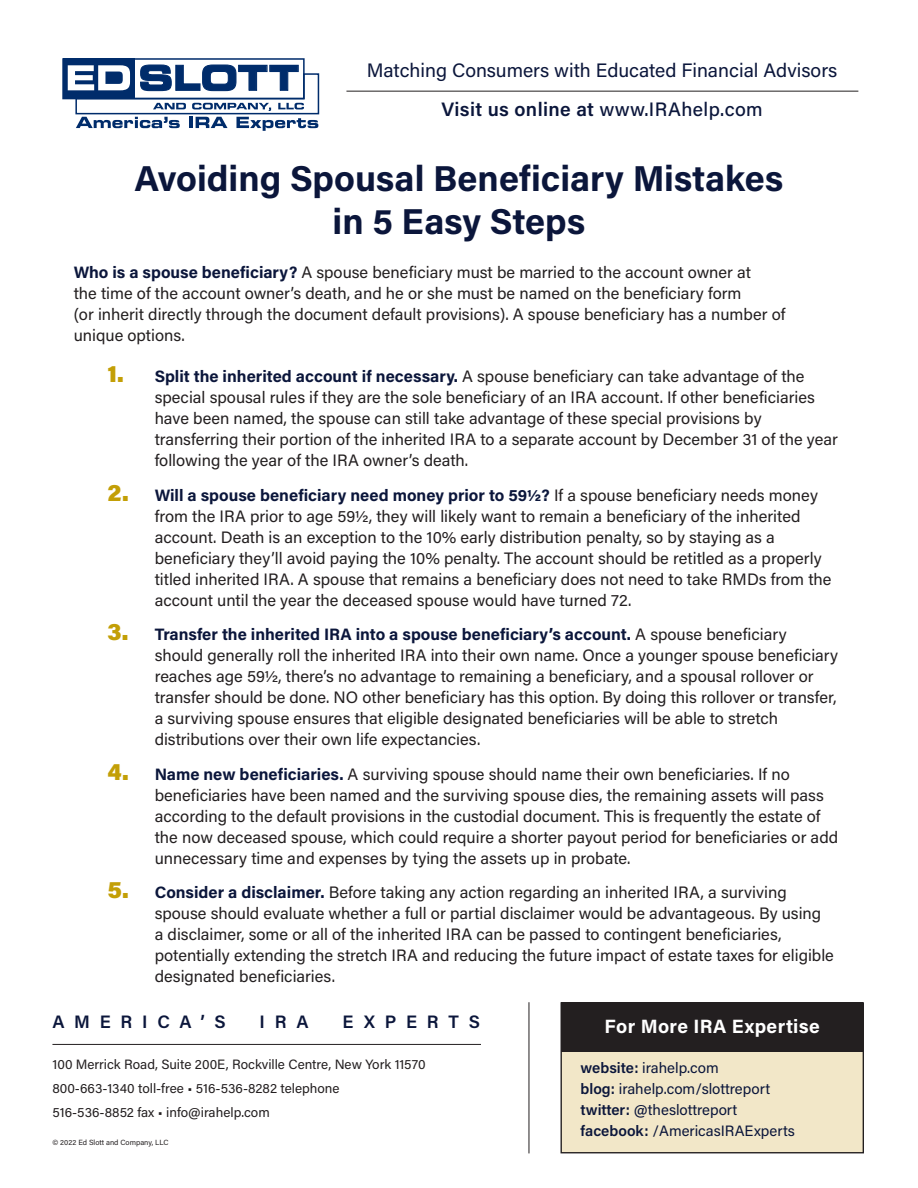
<style>
.page{position:relative;width:918px;height:1188px;background:#fff}
.page>*{position:absolute;margin:0;border:0;box-sizing:border-box;transform-origin:0 0}
.t1{font:700 36px/43.2px "Acumin Pro";color:#0b163b;text-align:center}
.t2{font:34.5px "Eurostile Bold Extended Two";color:#002c6b}
.t3{font:19.35px "Acumin Pro";color:#0b163b}
.t4{font:600 19.35px "Acumin Pro";letter-spacing:.02em;color:#0b163b}
.t5{font:700 19.2px "Acumin Pro";letter-spacing:.02em;color:#fff}
.t6{font:600 18px "Acumin Pro";letter-spacing:.545em;color:#0b163b}
.body{font:16.5px/21px "Acumin Pro";color:#231f20}
.t7{font:15px/21px "Acumin Pro";color:#0b163b}
.t8{font:13.5px/24px "Acumin Pro";color:#231f20}
.t9{font:7.5px "Acumin Pro";color:#231f20}
.s1{font-weight:500}
.s2{font-weight:700;color:#0b163b}
.s3{font-weight:900;font-size:24px;color:#c39f06}
.s4{font-weight:600}
</style>
<div class="page">
<div style="left:561px;top:1003px;width:302px;height:150px;background:#f2e7c8"></div>
<div style="left:561px;top:1002px;width:303px;height:151px;border:1px solid #231f20"></div>
<div style="left:561px;top:1002px;width:302px;height:50px;background:#231f20"></div>
<hr style="left:52px;top:1044px;width:429px;height:1px;background:#231f20">
<hr style="left:529px;top:1002px;width:1px;height:151px;background:#231f20">
<div style="left:63px;top:59px;width:72px;height:39px;background:#002c6b"></div>
<svg style="left:68px;top:64px;width:252px;height:67px"></svg>
<div style="left:62px;top:58px;width:243px;height:41px;border:2px solid #002c6b"></div>
<hr style="left:346px;top:91px;width:512px;height:1px;background:#231f20">
<p class="t2" style="left:238px;top:54px;width:63px">TT</p>
<p class="t3" style="left:367px;top:57px;width:472px">Matching Consumers with Educated Financial Advisors</p>
<p class="t4" style="left:441px;top:96px;width:323px">Visit us online at <span class="s1">www.IRAhelp.com</span></p>
<p class="t1" style="left:135px;top:155px;width:650px">Avoiding Spousal Beneficiary Mistakes in 5 Easy Steps</p>
<p class="body" style="left:74px;top:261px;width:713px"><span class="s2">Who is a spouse beneficiary?</span> A spouse beneficiary must be married to the account owner at<br>the time of the account owner’s death, and he or she must be named on the beneficiary form<br>(or inherit directly through the document default provisions). A spouse beneficiary has a number of unique options.</p>
<p class="body" style="left:155px;top:365px;width:685px;text-indent:-47px"><span class="s3">1.</span> <span class="s2">Split the inherited account if necessary.</span> A spouse beneficiary can take advantage of the special spousal rules if they are the sole beneficiary of an IRA account. If other beneficiaries have been named, the spouse can still take advantage of these special provisions by transferring their portion of the inherited IRA to a separate account by December 31 of the year following the year of the IRA owner’s death.</p>
<p class="body" style="left:155px;top:484px;width:678px;text-indent:-47px"><span class="s3">2.</span> <span class="s2">Will a spouse beneficiary need money prior to 59½?</span> If a spouse beneficiary needs money from the IRA prior to age 59½, they will likely want to remain a beneficiary of the inherited account. Death is an exception to the 10% early distribution penalty, so by staying as a beneficiary they’ll avoid paying the 10% penalty. The account should be retitled as a properly titled inherited IRA. A spouse that remains a beneficiary does not need to take RMDs from the account until the year the deceased spouse would have turned 72.</p>
<p class="body" style="left:155px;top:623px;width:685px;text-indent:-47px"><span class="s3">3.</span> <span class="s2">Transfer the inherited IRA into a spouse beneficiary’s account.</span> A spouse beneficiary should generally roll the inherited IRA into their own name. Once a younger spouse beneficiary reaches age 59½, there’s no advantage to remaining a beneficiary, and a spousal rollover or transfer should be done. NO other beneficiary has this option. By doing this rollover or transfer, a surviving spouse ensures that eligible designated beneficiaries will be able to stretch distributions over their own life expectancies.</p>
<p class="body" style="left:155px;top:763px;width:685px;text-indent:-47px"><span class="s3">4.</span> <span class="s2">Name new beneficiaries.</span> A surviving spouse should name their own beneficiaries. If no beneficiaries have been named and the surviving spouse dies, the remaining assets will pass according to the default provisions in the custodial document. This is frequently the estate of the now deceased spouse, which could require a shorter payout period for beneficiaries or add unnecessary time and expenses by tying the assets up in probate.</p>
<p class="body" style="left:155px;top:881px;width:681px;text-indent:-47px"><span class="s3">5.</span> <span class="s2">Consider a disclaimer.</span> Before taking any action regarding an inherited IRA, a surviving spouse should evaluate whether a full or partial disclaimer would be advantageous. By using a disclaimer, some or all of the inherited IRA can be passed to contingent beneficiaries, potentially extending the stretch IRA and reducing the future impact of estate taxes for eligible designated beneficiaries.</p>
<p class="t6" style="left:52px;top:1010px;width:175px">AMERICA’S</p>
<p class="t6" style="left:260px;top:1010px;width:51px">IRA</p>
<p class="t6" style="left:343px;top:1010px;width:139px">EXPERTS</p>
<p class="t8" style="left:52px;top:1052px;width:375px">100 Merrick Road, Suite 200E, Rockville Centre, New York 11570<br>800-663-1340 toll-free • 516-536-8282 telephone<br>516-536-8852 fax • info@irahelp.com</p>
<p class="t9" style="left:52px;top:1137px;width:118px">© 2022 Ed Slott and Company, LLC</p>
<p class="t5" style="left:605px;top:1013px;width:217px">For More IRA Expertise</p>
<p class="t7" style="left:581px;top:1057px;width:216px"><span class="s4">website:</span> irahelp.com<br><span class="s4">blog:</span> irahelp.com/slottreport <span class="s4">twitter:</span> @theslottreport <span class="s4">facebook:</span> /AmericasIRAExperts</p>
</div>
